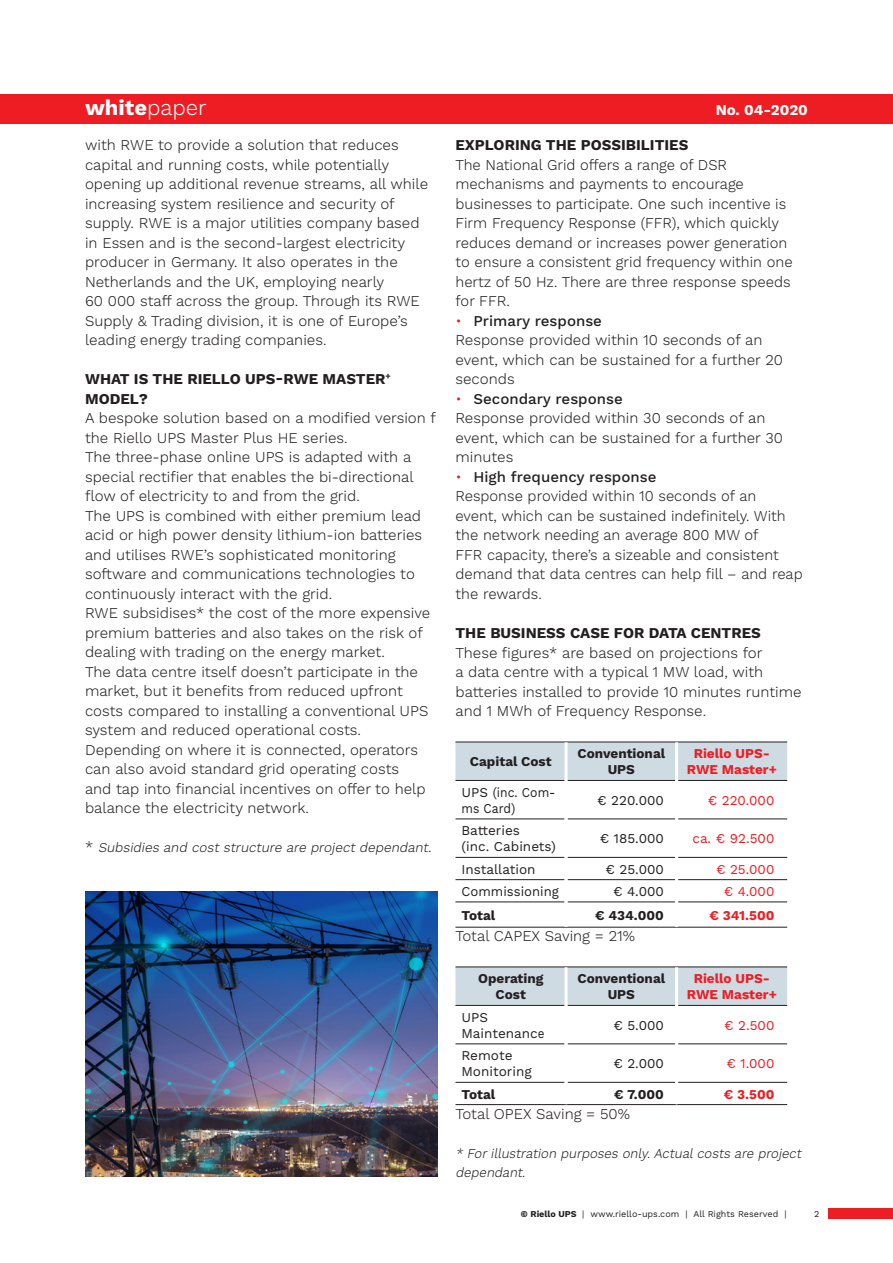
<style>
.page{position:relative;width:893px;height:1263px;background:#fff}
.page>*{position:absolute;margin:0;border:0;box-sizing:border-box;transform-origin:0 0}
.t1{font:700 21.9px "Work Sans";color:#fff}
.t2{font:300 15px/19.5px "Work Sans";color:#231f20}
.t3{font:700 15px/19.5px "Work Sans";color:#231f20}
.t4{font:500 15px "Work Sans";color:#231f20}
.t5{font:700 15px "Work Sans";color:#fff}
.t6{font:13.5px/16.2px "Work Sans";color:#231f20}
.t7{font:italic 300 13.5px/19.5px "Work Sans";color:#231f20}
.t8{font:700 13.5px/16.2px "Work Sans";color:#231f20;text-align:center}
.t9{font:700 13.5px/16.2px "Work Sans";color:#ee1d23;text-align:center}
.t10{font:13.5px "Work Sans";color:#ee1d23}
.t11{font:9px "Work Sans";color:#231f20}
.s1{font-weight:300}
.s2{font-style:normal;font-size:15px}
.s3{font-weight:300;color:#ee1d23}
.s4{font-weight:700}
</style>
<div class="page">
<div style="left:828px;top:1208px;width:65px;height:10px;background:#ee1d23"></div>
<div style="left:0;top:94px;width:893px;height:30px;background:#ee1d23"></div>
<div style="left:455px;top:743px;width:332px;height:37px;background:#cfdbe3"></div>
<hr style="left:455px;top:780px;width:110px;height:1px;background:#231f20">
<hr style="left:568px;top:780px;width:107px;height:1px;background:#231f20">
<hr style="left:678px;top:780px;width:109px;height:1px;background:#231f20">
<hr style="left:455px;top:818px;width:110px;height:1px;background:#231f20">
<hr style="left:568px;top:818px;width:107px;height:1px;background:#231f20">
<hr style="left:678px;top:818px;width:109px;height:1px;background:#231f20">
<hr style="left:455px;top:857px;width:110px;height:1px;background:#231f20">
<hr style="left:568px;top:857px;width:107px;height:1px;background:#231f20">
<hr style="left:678px;top:857px;width:109px;height:1px;background:#231f20">
<hr style="left:455px;top:879px;width:110px;height:1px;background:#231f20">
<hr style="left:568px;top:879px;width:107px;height:1px;background:#231f20">
<hr style="left:678px;top:879px;width:109px;height:1px;background:#231f20">
<hr style="left:455px;top:901px;width:110px;height:1px;background:#231f20">
<hr style="left:568px;top:901px;width:107px;height:1px;background:#231f20">
<hr style="left:678px;top:901px;width:109px;height:1px;background:#231f20">
<hr style="left:455px;top:927px;width:111px;height:1px;background:#231f20">
<hr style="left:566px;top:927px;width:111px;height:1px;background:#231f20">
<hr style="left:677px;top:927px;width:110px;height:1px;background:#231f20">
<hr style="left:455px;top:742px;width:111px;height:1px;background:#231f20">
<hr style="left:566px;top:742px;width:111px;height:1px;background:#231f20">
<hr style="left:677px;top:742px;width:110px;height:1px;background:#231f20">
<hr style="left:565px;top:742px;width:3px;height:38px;background:#fff">
<hr style="left:675px;top:742px;width:3px;height:38px;background:#fff">
<div style="left:455px;top:967px;width:332px;height:38px;background:#cfdbe3"></div>
<hr style="left:455px;top:966px;width:111px;height:1px;background:#231f20">
<hr style="left:566px;top:966px;width:111px;height:1px;background:#231f20">
<hr style="left:677px;top:966px;width:110px;height:1px;background:#231f20">
<hr style="left:455px;top:1005px;width:110px;height:1px;background:#231f20">
<hr style="left:568px;top:1005px;width:107px;height:1px;background:#231f20">
<hr style="left:678px;top:1005px;width:109px;height:1px;background:#231f20">
<hr style="left:455px;top:1043px;width:110px;height:1px;background:#231f20">
<hr style="left:568px;top:1043px;width:107px;height:1px;background:#231f20">
<hr style="left:678px;top:1043px;width:109px;height:1px;background:#231f20">
<hr style="left:455px;top:1082px;width:110px;height:1px;background:#231f20">
<hr style="left:568px;top:1082px;width:107px;height:1px;background:#231f20">
<hr style="left:678px;top:1082px;width:109px;height:1px;background:#231f20">
<hr style="left:455px;top:1104px;width:111px;height:1px;background:#231f20">
<hr style="left:566px;top:1104px;width:111px;height:1px;background:#231f20">
<hr style="left:677px;top:1104px;width:110px;height:1px;background:#231f20">
<hr style="left:565px;top:967px;width:3px;height:38px;background:#fff">
<hr style="left:675px;top:967px;width:3px;height:38px;background:#fff">
<img style="left:85px;top:891px;width:352px;height:285px">
<h1 class="t1" style="left:85px;top:95px;width:123px">white<span class="s1">paper</span></h1>
<p class="t5" style="left:716px;top:101px;width:94px">No. 04-2020</p>
<p class="t2" style="left:85px;top:136px;width:345px">with RWE to provide a solution that reduces capital and running costs, while potentially opening up additional revenue streams, all while increasing system resilience and security of supply. RWE is a major utilities company based in Essen and is the second-largest electricity producer in Germany. It also operates in the Netherlands and the UK, employing nearly<br>60 000 staff across the group. Through its RWE Supply &amp; Trading division, it is one of Europe’s leading energy trading companies.</p>
<p class="t3" style="left:85px;top:370px;width:307px">WHAT IS THE RIELLO UPS-RWE MASTER<sup>+<br></sup>MODEL?</p>
<p class="t2" style="left:85px;top:409px;width:352px">A bespoke solution based on a modified version f the Riello UPS Master Plus HE series.</p>
<p class="t2" style="left:85px;top:448px;width:330px">The three-phase online UPS is adapted with a special rectifier that enables the bi-directional flow of electricity to and from the grid.</p>
<p class="t2" style="left:85px;top:507px;width:339px">The UPS is combined with either premium lead acid or high power density lithium-ion batteries and utilises RWE’s sophisticated monitoring software and communications technologies to continuously interact with the grid.</p>
<p class="t2" style="left:85px;top:604px;width:347px">RWE subsidises* the cost of the more expensive premium batteries and also takes on the risk of dealing with trading on the energy market.</p>
<p class="t2" style="left:85px;top:663px;width:345px">The data centre itself doesn’t participate in the market, but it benefits from reduced upfront costs compared to installing a conventional UPS system and reduced operational costs.</p>
<p class="t2" style="left:85px;top:741px;width:342px">Depending on where it is connected, operators can also avoid standard grid operating costs and tap into financial incentives on offer to help balance the electricity network.</p>
<p class="t7" style="left:85px;top:838px;width:348px"><span class="s2">*</span> Subsidies and cost structure are project dependant<span class="s2">.</span></p>
<p class="t3" style="left:455px;top:136px;width:234px">EXPLORING THE POSSIBILITIES</p>
<p class="t2" style="left:455px;top:156px;width:339px">The National Grid offers a range of DSR mechanisms and payments to encourage businesses to participate. One such incentive is Firm Frequency Response (FFR), which quickly reduces demand or increases power generation to ensure a consistent grid frequency within one hertz of 50 Hz. There are three response speeds for FFR.</p>
<p class="t4" style="left:455px;top:312px;width:148px"><span class="s3">•</span> Primary response</p>
<p class="t2" style="left:455px;top:331px;width:329px">Response provided within 10 seconds of an event, which can be sustained for a further 20 seconds</p>
<p class="t4" style="left:455px;top:390px;width:169px"><span class="s3">•</span> Secondary response</p>
<p class="t2" style="left:455px;top:409px;width:329px">Response provided within 30 seconds of an event, which can be sustained for a further 30 minutes</p>
<p class="t4" style="left:455px;top:468px;width:202px"><span class="s3">•</span> High frequency response</p>
<p class="t2" style="left:455px;top:487px;width:349px">Response provided within 10 seconds of an<br>event, which can be sustained indefinitely. With the network needing an average 800 MW of<br>FFR capacity, there’s a sizeable and consistent demand that data centres can help fill – and reap the rewards.</p>
<p class="t3" style="left:455px;top:624px;width:307px">THE BUSINESS CASE FOR DATA CENTRES</p>
<p class="t2" style="left:455px;top:643px;width:348px">These figures* are based on projections for<br>a data centre with a typical 1 MW load, with batteries installed to provide 10 minutes runtime and 1 MWh of Frequency Response.</p>
<p class="t8" style="left:470px;top:754px;width:83px">Capital Cost</p>
<p class="t8" style="left:578px;top:746px;width:89px">Conventional<br>UPS</p>
<p class="t9" style="left:687px;top:746px;width:92px">Riello UPS-<br>RWE Master+</p>
<p class="t6" style="left:461px;top:785px;width:95px">UPS (inc. Com&shy;ms Card)</p>
<p class="t6" style="left:597px;top:793px;width:68px">€ 220.000</p>
<p class="t10" style="left:708px;top:792px;width:68px">€ 220.000</p>
<p class="t6" style="left:461px;top:823px;width:60px">Batteries</p>
<p class="t6" style="left:461px;top:839px;width:96px">(inc. Cabinets)</p>
<p class="t6" style="left:600px;top:831px;width:66px">€ 185.000</p>
<p class="t10" style="left:692px;top:831px;width:84px">ca. € 92.500</p>
<p class="t6" style="left:461px;top:861px;width:76px">Installation</p>
<p class="t6" style="left:605px;top:861px;width:60px">€ 25.000</p>
<p class="t10" style="left:716px;top:861px;width:60px">€ 25.000</p>
<p class="t6" style="left:461px;top:884px;width:99px">Commissioning</p>
<p class="t6" style="left:613px;top:884px;width:52px">€ 4.000</p>
<p class="t10" style="left:724px;top:883px;width:52px">€ 4.000</p>
<p class="t8" style="left:461px;top:908px;width:35px">Total</p>
<p class="t8" style="left:595px;top:908px;width:70px">€ 434.000</p>
<p class="t9" style="left:710px;top:908px;width:66px">€ 341.500</p>
<p class="t2" style="left:455px;top:927px;width:181px">Total CAPEX Saving = 21%</p>
<p class="t8" style="left:478px;top:971px;width:67px">Operating<br>Cost</p>
<p class="t8" style="left:578px;top:971px;width:89px">Conventional<br>UPS</p>
<p class="t9" style="left:687px;top:971px;width:92px">Riello UPS-<br>RWE Master+</p>
<p class="t6" style="left:461px;top:1009px;width:28px">UPS</p>
<p class="t6" style="left:461px;top:1026px;width:85px">Maintenance</p>
<p class="t6" style="left:613px;top:1018px;width:52px">€ 5.000</p>
<p class="t10" style="left:724px;top:1017px;width:52px">€ 2.500</p>
<p class="t6" style="left:461px;top:1048px;width:53px">Remote</p>
<p class="t6" style="left:461px;top:1064px;width:72px">Monitoring</p>
<p class="t6" style="left:613px;top:1056px;width:52px">€ 2.000</p>
<p class="t10" style="left:726px;top:1056px;width:49px">€ 1.000</p>
<p class="t8" style="left:461px;top:1086px;width:35px">Total</p>
<p class="t8" style="left:614px;top:1086px;width:51px">€ 7.000</p>
<p class="t9" style="left:724px;top:1086px;width:52px">€ 3.500</p>
<p class="t2" style="left:455px;top:1104px;width:176px">Total OPEX Saving = 50%</p>
<p class="t7" style="left:455px;top:1144px;width:350px">* For illustration purposes only.Actualcosts are project dependant.</p>
<p class="t11" style="left:521px;top:1208px;width:267px"><span class="s4">© Riello UPS</span> | www.riello-ups.com | All Rights Reserved |</p>
<p class="t11" style="left:814px;top:1208px;width:7px">2</p>
</div>
